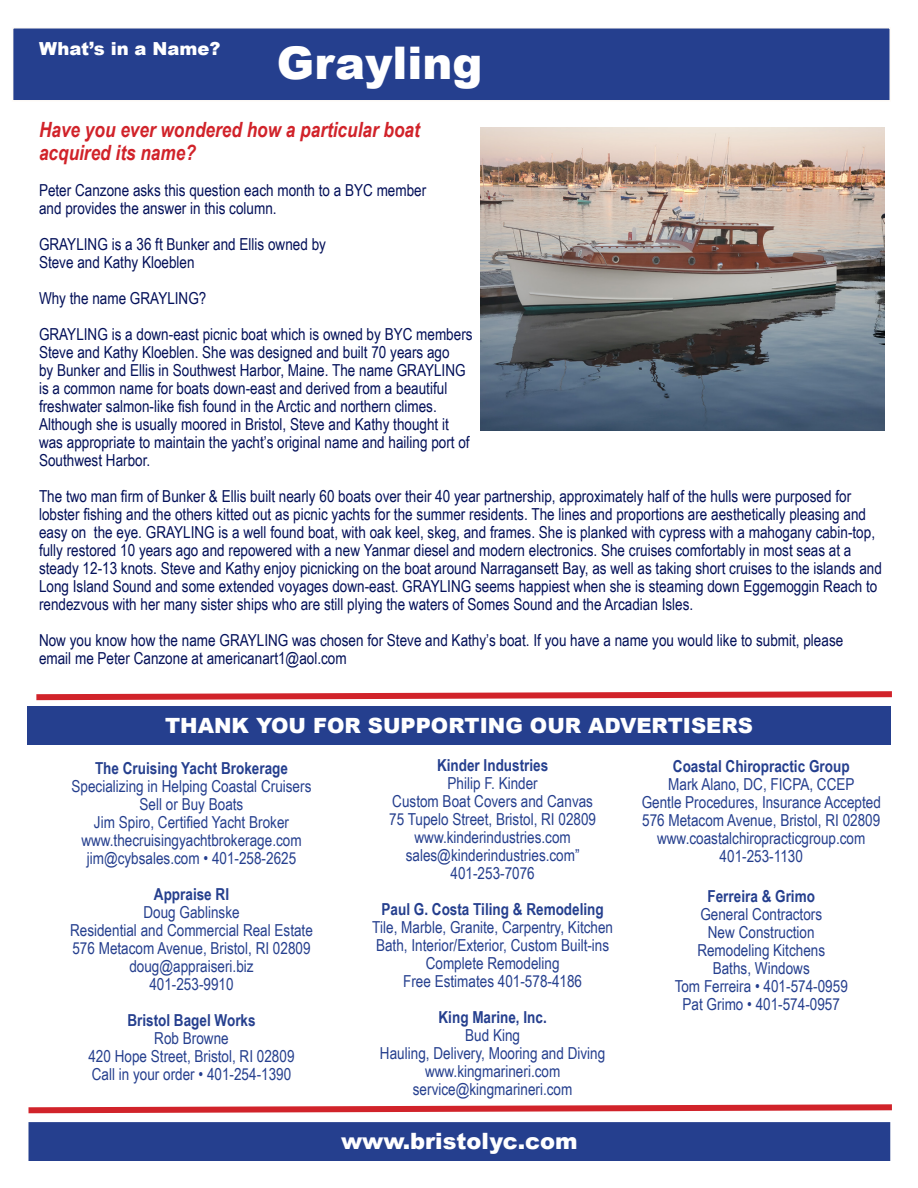
<style>
.page{position:relative;width:918px;height:1188px;background:#fff}
.page>*{position:absolute;margin:0;border:0;box-sizing:border-box;transform-origin:0 0}
.t1{font:900 45px "Arial";color:#fff}
.t2{font:900 22.5px "Arial";color:#fff}
.t3{font:italic 700 21px "Arial Narrow";color:#d1232a}
.t4{font:900 21px "Arial";color:#fff}
.t5{font:900 18px "Arial";color:#fff}
.t6{font:16.5px/18px "Arial Narrow";color:#031059}
.t7{font:16.5px "Arial Narrow";color:#253f8e}
.t8{font:700 16.5px "Arial Narrow";color:#253f8e}
</style>
<div class="page">
<div style="left:12px;top:27px;width:879px;height:75px;background:#253f8e;border:2px solid #fefbf7"></div>
<svg style="left:28px;top:1104px;width:864px;height:10px"></svg>
<div style="left:29px;top:1123px;width:861px;height:37px;background:#253f8e"></div>
<div style="left:28px;top:1122px;width:862px;height:39px;border:2px solid #253f8e"></div>
<div style="left:27px;top:706px;width:864px;height:39px;background:#253f8e"></div>
<svg style="left:36px;top:691px;width:856px;height:10px"></svg>
<img style="left:481px;top:128px;width:403px;height:302px">
<p class="t5" style="left:39px;top:36px;width:183px">What’s in a Name?</p>
<p class="t1" style="left:277px;top:30px;width:207px">Grayling</p>
<p class="t3" style="left:39px;top:114px;width:382px">Have you ever wondered how a particular boat</p>
<p class="t3" style="left:39px;top:136px;width:158px">acquired its name?</p>
<p class="t6" style="left:39px;top:180px;width:389px">Peter Canzone asks this question each month to a BYC member</p>
<p class="t6" style="left:39px;top:198px;width:239px">and provides the answer in this column.</p>
<p class="t6" style="left:39px;top:234px;width:289px">GRAYLING is a 36 ft Bunker and Ellis owned by</p>
<p class="t6" style="left:39px;top:252px;width:157px">Steve and Kathy Kloeblen</p>
<p class="t6" style="left:39px;top:288px;width:169px">Why the name GRAYLING?</p>
<p class="t6" style="left:39px;top:324px;width:435px">GRAYLING is a down-east picnic boat which is owned by BYC members Steve and Kathy Kloeblen. She was designed and built 70 years ago<br>by Bunker and Ellis in Southwest Harbor, Maine. The name GRAYLING is a common name for boats down-east and derived from a beautiful freshwater salmon-like fish found in the Arctic and northern climes.<br>Although she is usually moored in Bristol, Steve and Kathy thought it was appropriate to maintain the yacht’s original name and hailing port of Southwest Harbor.</p>
<p class="t6" style="left:39px;top:486px;width:844px">The two man firm of Bunker &amp; Ellis built nearly 60 boats over their 40 year partnership, approximately half of the hulls were purposed for lobster fishing and the others kitted out as picnic yachts for the summer residents. The lines and proportions are aesthetically pleasing and easy on the eye. GRAYLING is a well found boat, with oak keel, skeg, and frames. She is planked with cypress with a mahogany cabin-top, fully restored 10 years ago and repowered with a new Yanmar diesel and modern electronics. She cruises comfortably in most seas at a steady 12-13 knots. Steve and Kathy enjoy picnicking on the boat around Narragansett Bay, as well as taking short cruises to the islands and Long Island Sound and some extended voyages down-east. GRAYLING seems happiest when she is steaming down Eggemoggin Reach to rendezvous with her many sister ships who are still plying the waters of Somes Sound and the Arcadian Isles.</p>
<p class="t6" style="left:39px;top:630px;width:806px">Now you know how the name GRAYLING was chosen for Steve and Kathy’s boat. If you have a name you would like to submit, please</p>
<p class="t6" style="left:39px;top:648px;width:309px">email me Peter Canzone at americanart1@aol.com</p>
<p class="t4" style="left:165px;top:711px;width:589px">THANK YOU FOR SUPPORTING OUR ADVERTISERS</p>
<p class="t8" style="left:95px;top:755px;width:195px">The Cruising Yacht Brokerage</p>
<p class="t7" style="left:72px;top:774px;width:241px">Specializing in Helping Coastal Cruisers</p>
<p class="t7" style="left:140px;top:792px;width:105px">Sell or Buy Boats</p>
<p class="t7" style="left:94px;top:810px;width:197px">Jim Spiro, Certified Yacht Broker</p>
<p class="t7" style="left:81px;top:828px;width:222px">www.thecruisingyachtbrokerage.com</p>
<p class="t7" style="left:87px;top:846px;width:211px">jim@cybsales.com • 401-258-2625</p>
<p class="t8" style="left:154px;top:881px;width:77px">Appraise RI</p>
<p class="t7" style="left:143px;top:900px;width:98px">Doug Gablinske</p>
<p class="t7" style="left:70px;top:918px;width:244px">Residential and Commercial Real Estate</p>
<p class="t7" style="left:72px;top:936px;width:240px">576 Metacom Avenue, Bristol, RI 02809</p>
<p class="t7" style="left:129px;top:954px;width:126px">doug@appraiseri.biz</p>
<p class="t7" style="left:149px;top:972px;width:86px">401-253-9910</p>
<p class="t8" style="left:127px;top:1007px;width:130px">Bristol Bagel Works</p>
<p class="t7" style="left:154px;top:1026px;width:76px">Rob Browne</p>
<p class="t7" style="left:88px;top:1044px;width:208px">420 Hope Street, Bristol, RI 02809</p>
<p class="t7" style="left:92px;top:1062px;width:201px">Call in your order • 401-254-1390</p>
<p class="t8" style="left:437px;top:753px;width:113px">Kinder Industries</p>
<p class="t7" style="left:448px;top:771px;width:92px">Philip F. Kinder</p>
<p class="t7" style="left:392px;top:789px;width:202px">Custom Boat Covers and Canvas</p>
<p class="t7" style="left:389px;top:807px;width:208px">75 Tupelo Street, Bristol, RI 02809</p>
<p class="t7" style="left:414px;top:825px;width:158px">www.kinderindustries.com</p>
<p class="t7" style="left:406px;top:843px;width:175px">sales@kinderindustries.com”</p>
<p class="t7" style="left:451px;top:861px;width:86px">401-253-7076</p>
<p class="t8" style="left:382px;top:897px;width:224px">Paul G. Costa Tiling &amp; Remodeling</p>
<p class="t7" style="left:372px;top:915px;width:242px">Tile, Marble, Granite, Carpentry, Kitchen</p>
<p class="t7" style="left:376px;top:933px;width:235px">Bath, Interior/Exterior, Custom Built-ins</p>
<p class="t7" style="left:426px;top:951px;width:135px">Complete Remodeling</p>
<p class="t7" style="left:403px;top:969px;width:180px">Free Estimates 401-578-4186</p>
<p class="t8" style="left:439px;top:1005px;width:110px">King Marine, Inc.</p>
<p class="t7" style="left:465px;top:1023px;width:56px">Bud King</p>
<p class="t7" style="left:380px;top:1041px;width:227px">Hauling, Delivery, Mooring and Diving</p>
<p class="t7" style="left:425px;top:1059px;width:137px">www.kingmarineri.com</p>
<p class="t7" style="left:413px;top:1077px;width:161px">service@kingmarineri.com</p>
<p class="t8" style="left:673px;top:754px;width:178px">Coastal Chiropractic Group</p>
<p class="t7" style="left:668px;top:772px;width:188px">Mark Alano, DC, FICPA, CCEP</p>
<p class="t7" style="left:642px;top:790px;width:241px">Gentle Procedures, Insurance Accepted</p>
<p class="t7" style="left:642px;top:808px;width:240px">576 Metacom Avenue, Bristol, RI 02809</p>
<p class="t7" style="left:657px;top:826px;width:210px">www.coastalchiropracticgroup.com</p>
<p class="t7" style="left:720px;top:844px;width:85px">401-253-1130</p>
<p class="t8" style="left:708px;top:884px;width:109px">Ferreira &amp; Grimo</p>
<p class="t7" style="left:700px;top:902px;width:123px">General Contractors</p>
<p class="t7" style="left:708px;top:920px;width:108px">New Construction</p>
<p class="t7" style="left:697px;top:938px;width:129px">Remodeling Kitchens</p>
<p class="t7" style="left:713px;top:956px;width:99px">Baths, Windows</p>
<p class="t7" style="left:675px;top:974px;width:175px">Tom Ferreira • 401-574-0959</p>
<p class="t7" style="left:683px;top:992px;width:159px">Pat Grimo • 401-574-0957</p>
<p class="t2" style="left:341px;top:1125px;width:238px">www.bristolyc.com</p>
</div>
